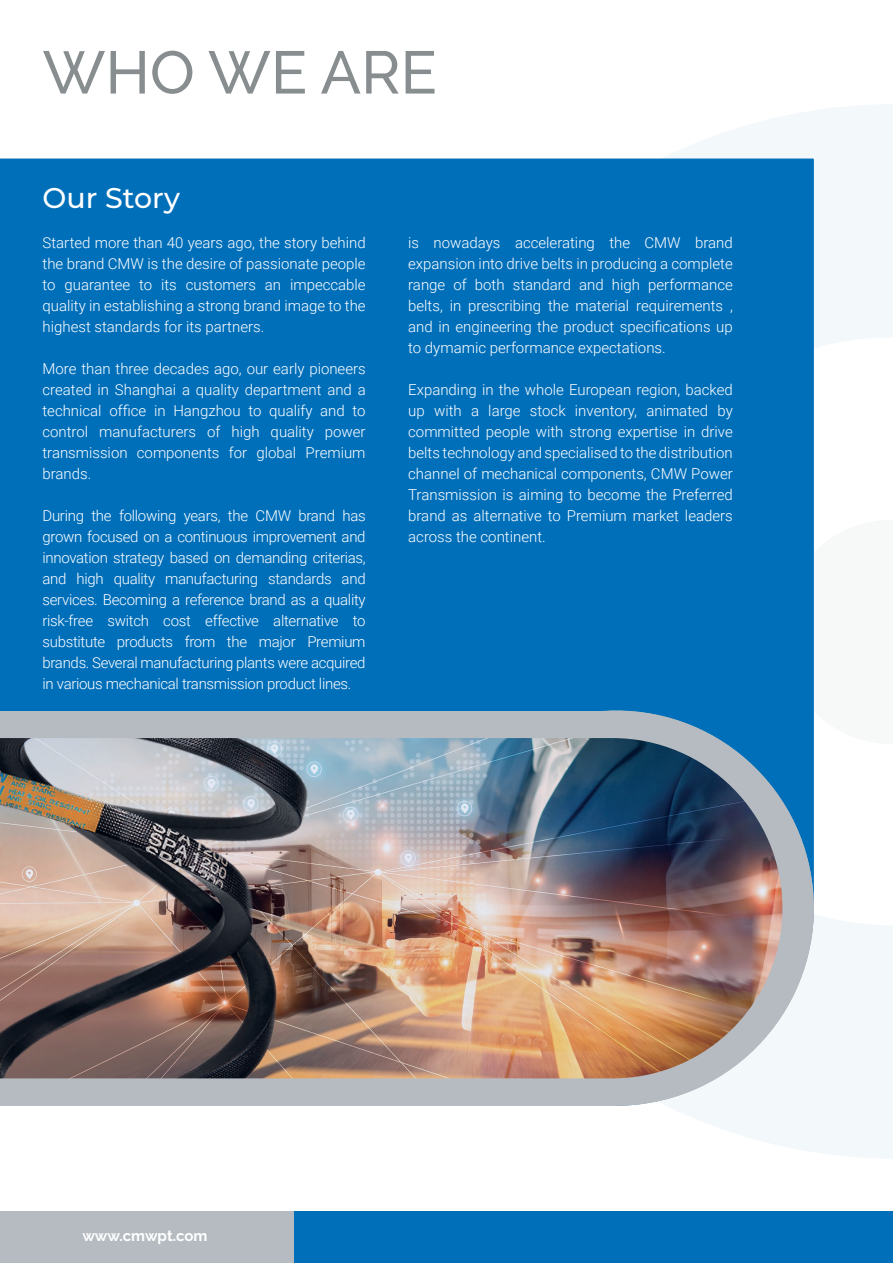
<style>
.page{position:relative;width:893px;height:1263px;background:#fff}
.page>*{position:absolute;margin:0;border:0;box-sizing:border-box;transform-origin:0 0}
.t1{font:500 60px "Raleway";color:#888d90}
.t2{font:500 28.5px "Montserrat";color:#fff}
.t3{font:300 15px/21px "Roboto";color:#fff;text-align:justify}
.t4{font:700 15px "Raleway";color:#fff}
</style>
<div class="page">
<svg style="left:366px;top:105px;width:527px;height:1053px"></svg>
<svg style="left:814px;top:518px;width:79px;height:228px"></svg>
<div style="left:0;top:159px;width:814px;height:947px;background:#006fba"></div>
<div style="left:293px;top:1212px;width:600px;height:51px;background:#006fba"></div>
<div style="left:0;top:1212px;width:293px;height:51px;background:#b5bbc0"></div>
<div style="left:0;top:711px;width:616px;height:394px;background:#b5bbc0"></div>
<svg style="left:399px;top:691px;width:434px;height:434px"></svg>
<img style="left:0;top:738px;width:782px;height:340px">
<h1 class="t1" style="left:43px;top:38px;width:396px">WHO WE ARE</h1>
<h2 class="t2" style="left:43px;top:178px;width:139px">Our Story</h2>
<p class="t3" style="left:43px;top:231px;width:325px">Started more than 40 years ago, the story behind the brand CMW is the desire of passionate people to guarantee to its customers an impeccable quality in establishing a strong brand image to the highest standards for its partners.</p>
<p class="t3" style="left:43px;top:357px;width:325px">More than three decades ago, our early pioneers created in Shanghai a quality department and a technical office in Hangzhou to qualify and to control manufacturers of high quality power transmission components for global Premium brands.</p>
<p class="t3" style="left:43px;top:504px;width:325px">During the following years, the CMW brand has grown focused on a continuous improvement and innovation strategy based on demanding criterias, and high quality manufacturing standards and services. Becoming a reference brand as a quality risk-free switch cost effective alternative to substitute products from the major Premium brands. Several manufacturing plants were acquired in various mechanical transmission product lines.</p>
<p class="t3" style="left:408px;top:231px;width:326px">is nowadays accelerating the CMW brand expansion into drive belts in producing a complete range of both standard and high performance belts, in prescribing the material requirements , and in engineering the product specifications up to dymamic performance expectations.</p>
<p class="t3" style="left:408px;top:378px;width:326px">Expanding in the whole European region, backed up with a large stock inventory, animated by committed people with strong expertise in drive belts technology and specialised to the distribution channel of mechanical components, CMW Power Transmission is aiming to become the Preferred brand as alternative to Premium market leaders across the continent.</p>
<p class="t4" style="left:82px;top:1227px;width:127px">www.cmwpt.com</p>
</div>
